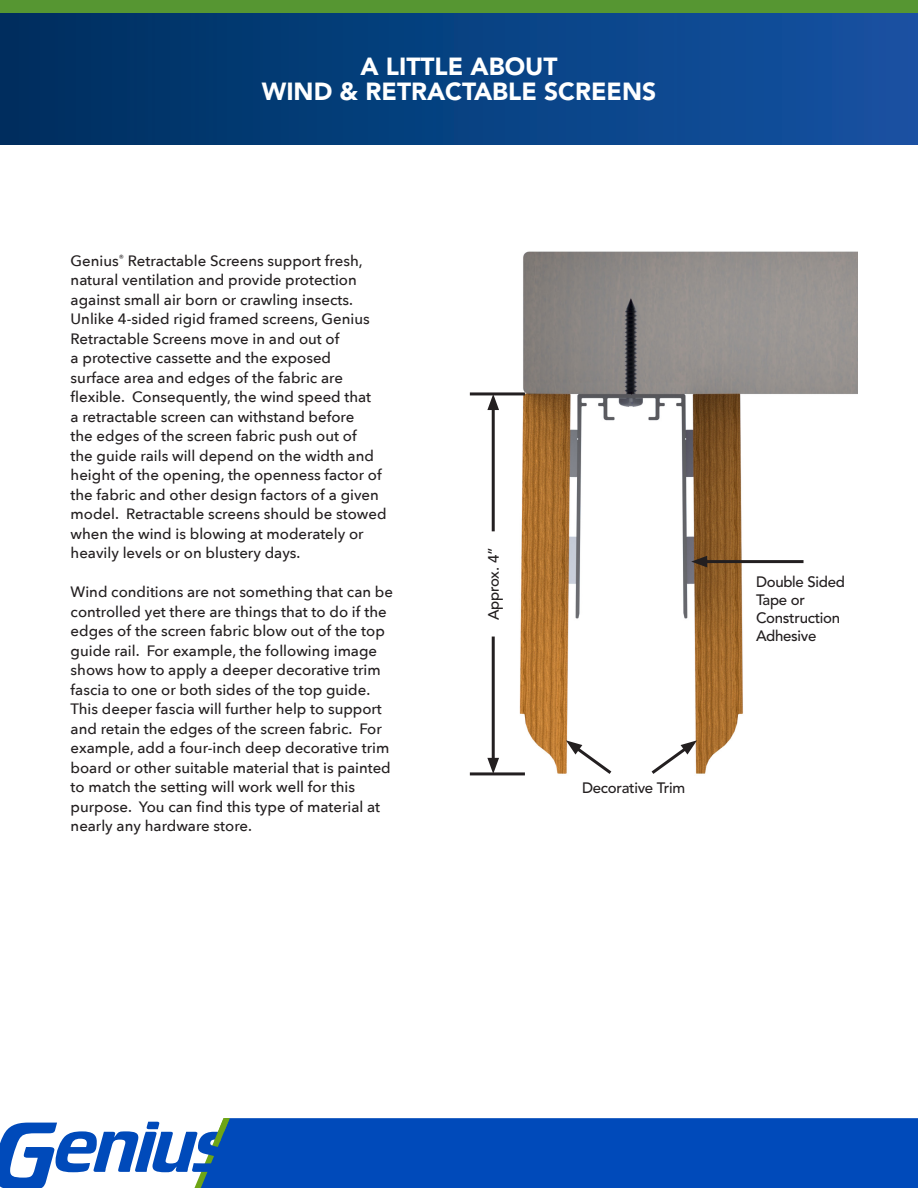
<style>
.page{position:relative;width:918px;height:1188px;background:#fff}
.page>*{position:absolute;margin:0;border:0;box-sizing:border-box;transform-origin:0 0}
.t1{font:900 24.6px "Avenir";color:#fff}
.t2{font:500 15px/19.5px "Avenir Next";color:#231f20}
.t3{font:500 15px/18px "Avenir";letter-spacing:-.02em;color:#231f20}
</style>
<div class="page">
<div style="left:232px;top:1118px;width:686px;height:70px;background:#004aba"></div>
<svg style="left:0;top:1118px;width:232px;height:70px"></svg>
<img style="left:513px;top:251px;width:345px;height:523px">
<div style="left:0;top:12px;width:918px;height:132px;background:linear-gradient(to right,#002f5e,#1552a3)"></div>
<div style="left:0;top:0;width:918px;height:12px;background:#569632"></div>
<hr style="left:702px;top:560px;width:102px;height:3px;background:#231f20">
<svg style="left:691px;top:556px;width:16px;height:11px"></svg>
<svg style="left:566px;top:740px;width:49px;height:34px"></svg>
<svg style="left:648px;top:740px;width:49px;height:34px"></svg>
<hr style="left:492px;top:404px;width:3px;height:127px;background:#231f20">
<svg style="left:487px;top:395px;width:12px;height:15px"></svg>
<hr style="left:492px;top:637px;width:3px;height:127px;background:#231f20">
<svg style="left:487px;top:758px;width:12px;height:14px"></svg>
<hr style="left:470px;top:392px;width:55px;height:3px;background:#231f20">
<hr style="left:470px;top:772px;width:55px;height:3px;background:#231f20">
<p class="t1" style="left:360px;top:52px;width:199px">A LITTLE ABOUT</p>
<p class="t1" style="left:262px;top:76px;width:396px">WIND &amp; RETRACTABLE SCREENS</p>
<p class="t2" style="left:71px;top:250px;width:317px">Genius<sup>®</sup> Retractable Screens support fresh, natural ventilation and provide protection against small air born or crawling insects.<br>Unlike 4-sided rigid framed screens, Genius Retractable Screens move in and out of<br>a protective cassette and the exposed<br>surface area and edges of the fabric are flexible. Consequently, the wind speed that<br>a retractable screen can withstand before<br>the edges of the screen fabric push out of<br>the guide rails will depend on the width and height of the opening, the openness factor of the fabric and other design factors of a given model. Retractable screens should be stowed when the wind is blowing at moderately or heavily levels or on blustery days.</p>
<p class="t2" style="left:71px;top:582px;width:324px">Wind conditions are not something that can be controlled yet there are things that to do if the edges of the screen fabric blow out of the top guide rail. For example, the following image shows how to apply a deeper decorative trim fascia to one or both sides of the top guide.<br>This deeper fascia will further help to support and retain the edges of the screen fabric. For example, add a four-inch deep decorative trim board or other suitable material that is painted to match the setting will work well for this purpose. You can find this type of material at nearly any hardware store.</p>
<p class="t3" style="left:756px;top:573px;width:90px">Double Sided<br>Tape or<br>Construction<br>Adhesive</p>
<p class="t3" style="left:485px;top:620px;width:74px;rotate:-90deg">Approx. 4”</p>
<p class="t3" style="left:582px;top:780px;width:105px">Decorative Trim</p>
</div>
